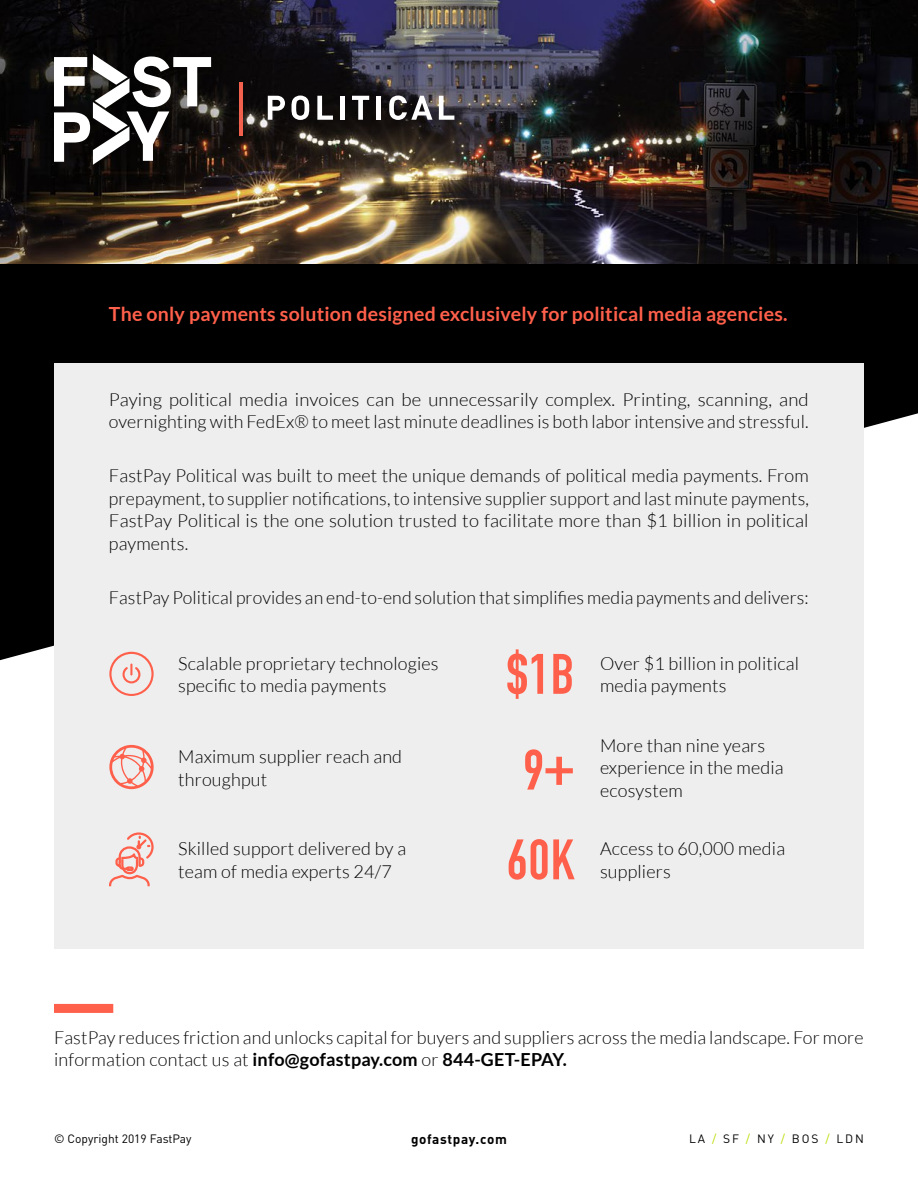
<style>
.page{position:relative;width:918px;height:1188px;background:#fff}
.page>*{position:absolute;margin:0;border:0;box-sizing:border-box;transform-origin:0 0}
.t1{font:700 55.95px/95.8px "DIN Condensed";color:#ff604b}
.t2{font:700 19.5px "Lato";letter-spacing:.01em;color:#ff604b}
.t3{font:300 18px/22.5px "Lato";letter-spacing:.01em;color:#000}
.t4{font:700 13.5px "DINOT";letter-spacing:.05em;color:#000}
.t5{font:12px "DINOT";color:#000}
.t6{font:12px "DINOT";letter-spacing:.16em;color:#000}
.s1{font-family:"Lato"}
.s2{font-weight:700}
.s3{color:#bbdc00}
</style>
<div class="page">
<svg style="left:0;top:264px;width:918px;height:396px;background:#1b1b1b"></svg>
<img style="left:0;top:0;width:918px;height:264px">
<div style="left:54px;top:1004px;width:59px;height:9px;background:#ff604b"></div>
<div style="left:54px;top:363px;width:810px;height:585px;background:#eee"></div>
<svg style="left:109px;top:652px;width:45px;height:44px"></svg>
<svg style="left:109px;top:832px;width:45px;height:55px"></svg>
<svg style="left:109px;top:745px;width:45px;height:44px"></svg>
<svg style="left:54px;top:54px;width:157px;height:111px"></svg>
<hr style="left:239px;top:82px;width:4px;height:54px;background:#f1614e">
<svg style="left:268px;top:96px;width:17px;height:24px"></svg>
<svg style="left:292px;top:96px;width:17px;height:24px"></svg>
<svg style="left:317px;top:96px;width:16px;height:24px"></svg>
<div style="left:340px;top:96px;width:5px;height:24px;background:#fff"></div>
<svg style="left:352px;top:96px;width:17px;height:24px"></svg>
<div style="left:376px;top:96px;width:5px;height:24px;background:#fff"></div>
<svg style="left:389px;top:96px;width:44px;height:24px"></svg>
<svg style="left:439px;top:96px;width:15px;height:24px"></svg>
<p class="t2" style="left:109px;top:303px;width:680px">The only payments solution designed exclusively for political media agencies.</p>
<p class="t3" style="left:109px;top:388px;width:701px">Paying political media invoices can be unnecessarily complex. Printing, scanning, and overnighting with FedEx® to meet last minute deadlines is both labor intensive and stressful.</p>
<p class="t3" style="left:109px;top:465px;width:702px;text-align:justify">FastPay Political was built to meet the unique demands of political media payments. From prepayment, to supplier notifications, to intensive supplier support and last minute payments, FastPay Political is the one solution trusted to facilitate more than $1 billion in political payments.</p>
<p class="t3" style="left:109px;top:586px;width:701px">FastPay Political provides an end-to-end solution that simplifies media payments and delivers:</p>
<p class="t3" style="left:178px;top:652px;width:262px">Scalable proprietary technologies specific to media payments</p>
<p class="t3" style="left:178px;top:745px;width:225px">Maximum supplier reach and throughput</p>
<p class="t3" style="left:178px;top:838px;width:229px">Skilled support delivered by a team of media experts 24/7</p>
<h1 class="t1" style="left:507px;top:626px;width:70px">$1B<br>9<span class="s1">+</span></h1>
<h1 class="t1" style="left:507px;top:812px;width:69px">60K</h1>
<p class="t3" style="left:600px;top:652px;width:201px">Over $1 billion in political media payments</p>
<p class="t3" style="left:600px;top:734px;width:185px">More than nine years experience in the media ecosystem</p>
<p class="t3" style="left:600px;top:838px;width:187px">Access to 60,000 media suppliers</p>
<p class="t3" style="left:54px;top:1026px;width:811px">FastPay reduces friction and unlocks capital for buyers and suppliers across the media landscape. For more information contact us at <span class="s2">info@gofastpay.com</span> or <span class="s2">844-GET-EPAY.</span></p>
<p class="t5" style="left:54px;top:1131px;width:139px">© Copyright 2019 FastPay</p>
<p class="t4" style="left:411px;top:1131px;width:97px">gofastpay.com</p>
<p class="t6" style="left:689px;top:1131px;width:176px">LA <span class="s3">/</span> SF <span class="s3">/</span> NY <span class="s3">/</span> BOS <span class="s3">/</span> LDN</p>
</div>
